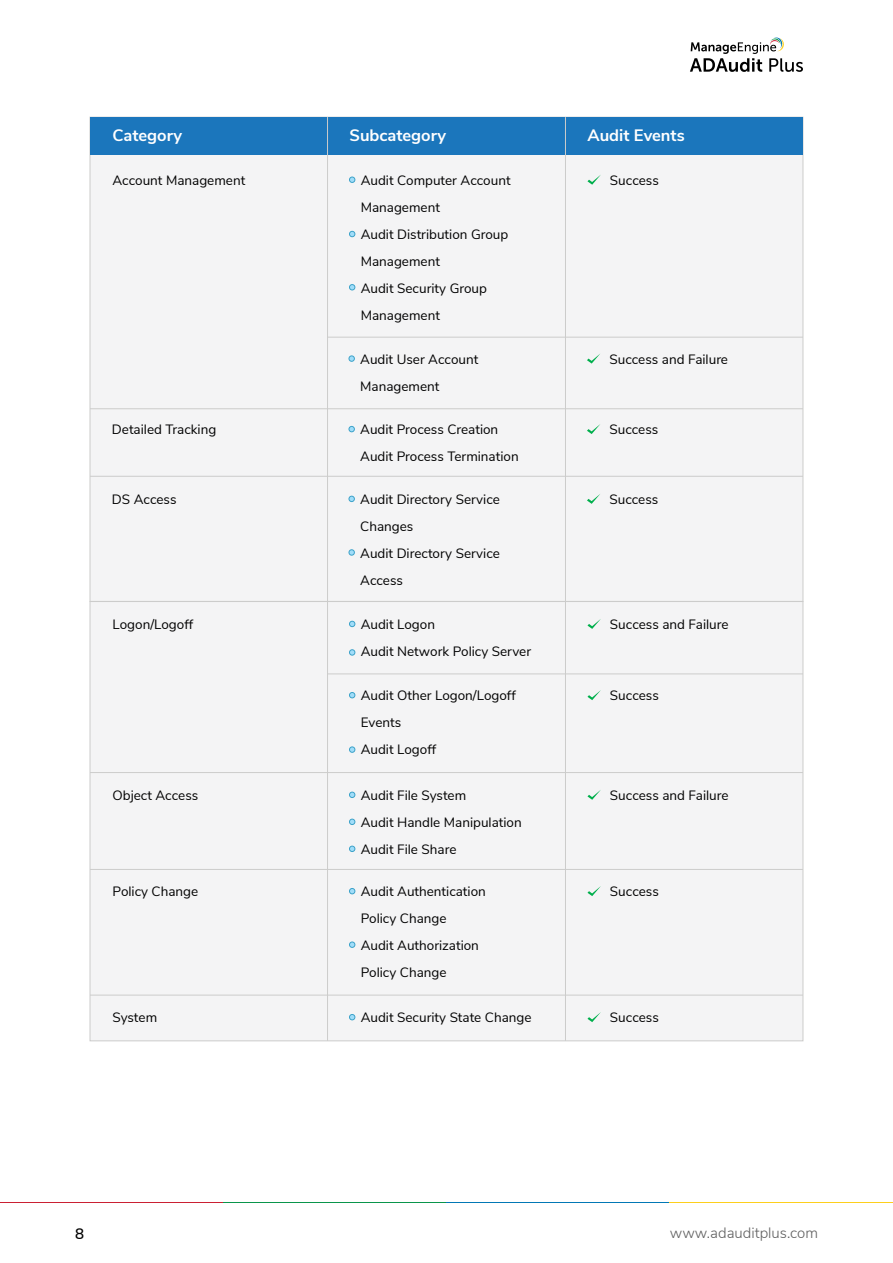
<style>
.page{position:relative;width:893px;height:1263px;background:#fff}
.page>*{position:absolute;margin:0;border:0;box-sizing:border-box;transform-origin:0 0}
.t1{font:700 16.5px "Nunito Sans";color:#fff}
.t2{font:300 15px "Nunito Sans";color:#5e5e5e}
.t3{font:600 15px "Nunito Sans";color:#000}
.t4{font:13.5px/27px "Nunito Sans";color:#000}
</style>
<div class="page">
<hr style="left:0;top:1202px;width:223px;height:1px;background:#ca2033">
<hr style="left:223px;top:1202px;width:223px;height:1px;background:#0a954b">
<hr style="left:446px;top:1202px;width:224px;height:1px;background:#0278b5">
<hr style="left:670px;top:1202px;width:223px;height:1px;background:#fdcf1c">
<svg style="left:690px;top:37px;width:113px;height:35px"></svg>
<div style="left:90px;top:117px;width:713px;height:485px;background:#f4f4f5;border:1px solid #cccccb"></div>
<div style="left:90px;top:117px;width:713px;height:38px;background:#1b76bc"></div>
<hr style="left:327px;top:117px;width:1px;height:484px;background:#cccccb">
<hr style="left:565px;top:117px;width:1px;height:484px;background:#cccccb">
<svg style="left:349px;top:177px;width:6px;height:6px"></svg>
<svg style="left:349px;top:231px;width:6px;height:6px"></svg>
<svg style="left:349px;top:284px;width:6px;height:6px"></svg>
<svg style="left:587px;top:175px;width:14px;height:10px"></svg>
<hr style="left:90px;top:408px;width:713px;height:1px;background:#cccccb">
<hr style="left:90px;top:476px;width:713px;height:1px;background:#cccccb">
<hr style="left:328px;top:337px;width:475px;height:1px;background:#cccccb">
<svg style="left:349px;top:356px;width:6px;height:5px"></svg>
<svg style="left:587px;top:354px;width:13px;height:10px"></svg>
<svg style="left:349px;top:426px;width:6px;height:6px"></svg>
<svg style="left:587px;top:424px;width:13px;height:10px"></svg>
<svg style="left:349px;top:496px;width:6px;height:6px"></svg>
<svg style="left:349px;top:550px;width:6px;height:5px"></svg>
<svg style="left:587px;top:494px;width:13px;height:10px"></svg>
<div style="left:90px;top:601px;width:713px;height:440px;background:#f4f4f5;border:1px solid #cccccb"></div>
<hr style="left:327px;top:601px;width:1px;height:440px;background:#cccccb">
<hr style="left:565px;top:601px;width:1px;height:440px;background:#cccccb">
<svg style="left:349px;top:621px;width:6px;height:6px"></svg>
<svg style="left:349px;top:649px;width:6px;height:6px"></svg>
<svg style="left:587px;top:619px;width:14px;height:10px"></svg>
<svg style="left:349px;top:792px;width:6px;height:6px"></svg>
<svg style="left:349px;top:819px;width:6px;height:6px"></svg>
<svg style="left:349px;top:846px;width:6px;height:6px"></svg>
<svg style="left:587px;top:790px;width:14px;height:10px"></svg>
<svg style="left:349px;top:888px;width:6px;height:6px"></svg>
<svg style="left:349px;top:942px;width:6px;height:5px"></svg>
<svg style="left:587px;top:886px;width:14px;height:10px"></svg>
<svg style="left:349px;top:1014px;width:6px;height:6px"></svg>
<svg style="left:587px;top:1012px;width:14px;height:10px"></svg>
<svg style="left:349px;top:692px;width:6px;height:6px"></svg>
<svg style="left:349px;top:747px;width:6px;height:5px"></svg>
<svg style="left:587px;top:690px;width:14px;height:10px"></svg>
<hr style="left:90px;top:772px;width:713px;height:1px;background:#cccccb">
<hr style="left:90px;top:869px;width:713px;height:1px;background:#cccccb">
<hr style="left:90px;top:995px;width:713px;height:1px;background:#cccccb">
<hr style="left:328px;top:674px;width:475px;height:1px;background:#cccccb">
<p class="t1" style="left:112px;top:123px;width:71px">Category</p>
<p class="t1" style="left:349px;top:123px;width:98px">Subcategory</p>
<p class="t1" style="left:587px;top:123px;width:99px">Audit Events</p>
<p class="t4" style="left:112px;top:166px;width:134px">Account Management</p>
<p class="t4" style="left:361px;top:166px;width:151px">Audit Computer Account<br>Management<br>Audit Distribution Group<br>Management<br>Audit Security Group<br>Management</p>
<p class="t4" style="left:610px;top:166px;width:50px">Success</p>
<p class="t4" style="left:360px;top:344px;width:120px">Audit User Account<br>Management</p>
<p class="t4" style="left:609px;top:344px;width:120px">Success and Failure</p>
<p class="t4" style="left:112px;top:415px;width:106px">Detailed Tracking</p>
<p class="t4" style="left:360px;top:415px;width:160px">Audit Process Creation<br>Audit Process Termination</p>
<p class="t4" style="left:609px;top:415px;width:50px">Success</p>
<p class="t4" style="left:112px;top:485px;width:66px">DS Access</p>
<p class="t4" style="left:360px;top:485px;width:141px">Audit Directory Service<br>Changes<br>Audit Directory Service<br>Access</p>
<p class="t4" style="left:609px;top:485px;width:50px">Success</p>
<p class="t4" style="left:112px;top:610px;width:82px">Logon/Logoff</p>
<p class="t4" style="left:361px;top:610px;width:172px">Audit Logon<br>Audit Network Policy Server</p>
<p class="t4" style="left:610px;top:610px;width:120px">Success and Failure</p>
<p class="t4" style="left:361px;top:681px;width:157px">Audit Other Logon/Logoff<br>Events<br>Audit Logoff</p>
<p class="t4" style="left:610px;top:681px;width:50px">Success</p>
<p class="t4" style="left:112px;top:780px;width:87px">Object Access</p>
<p class="t4" style="left:361px;top:781px;width:163px">Audit File System<br>Audit Handle Manipulation<br>Audit File Share</p>
<p class="t4" style="left:610px;top:781px;width:120px">Success and Failure</p>
<p class="t4" style="left:112px;top:877px;width:87px">Policy Change</p>
<p class="t4" style="left:361px;top:877px;width:127px">Audit Authentication<br>Policy Change<br>Audit Authorization<br>Policy Change</p>
<p class="t4" style="left:610px;top:877px;width:50px">Success</p>
<p class="t4" style="left:112px;top:1003px;width:46px">System</p>
<p class="t4" style="left:361px;top:1003px;width:172px">Audit Security State Change</p>
<p class="t4" style="left:610px;top:1003px;width:50px">Success</p>
<p class="t3" style="left:75px;top:1223px;width:10px">8</p>
<p class="t2" style="left:670px;top:1222px;width:150px">www.adauditplus.com</p>
</div>
